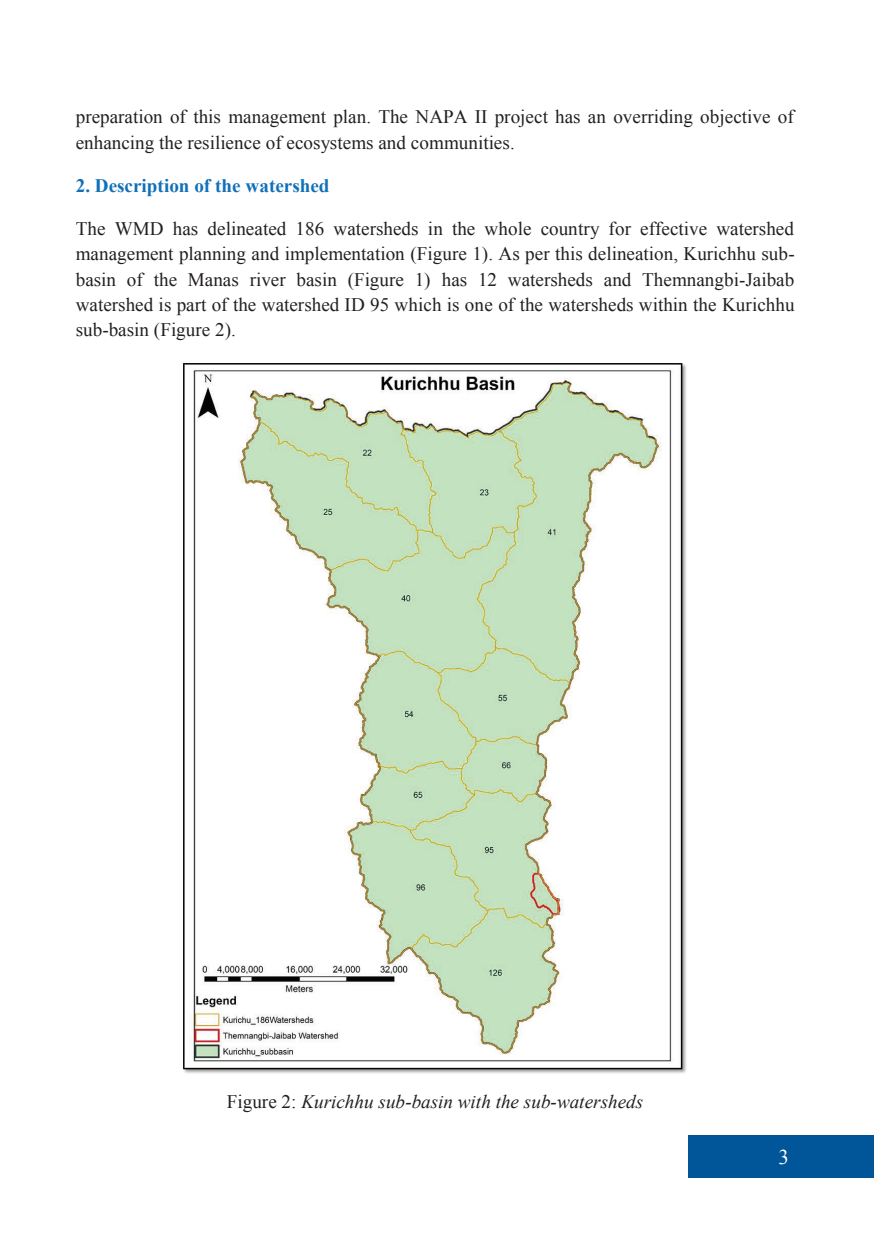
<style>
.page{position:relative;width:874px;height:1241px;background:#fff}
.page>*{position:absolute;margin:0;border:0;box-sizing:border-box;transform-origin:0 0}
.t1{font:21px "Times New Roman";color:#fff}
.t2{font:19.07px/25.2px "Times New Roman";color:#231f20}
.t3{font:italic 19.07px "Times New Roman";color:#231f20}
.t4{font:700 19.07px "Times New Roman";color:#1070b9}
.s1{font-style:normal}
</style>
<div class="page">
<div style="left:688px;top:1134px;width:185px;height:43px;background:#015599"></div>
<img style="left:183px;top:363px;width:504px;height:710px">
<p class="t2" style="left:76px;top:104px;width:719px">preparation of this management plan. The NAPA II project has an overriding objective of enhancing the resilience of ecosystems and communities.</p>
<p class="t4" style="left:76px;top:173px;width:255px">2. Description of the watershed</p>
<p class="t2" style="left:76px;top:215px;width:720px;text-align:justify">The WMD has delineated 186 watersheds in the whole country for effective watershed management planning and implementation (Figure 1). As per this delineation, Kurichhu sub&shy;basin of the Manas river basin (Figure 1) has 12 watersheds and Themnangbi-Jaibab watershed is part of the watershed ID 95 which is one of the watersheds within the Kurichhu sub-basin (Figure 2).</p>
<p class="t3" style="left:227px;top:1088px;width:417px"><span class="s1">Figure 2:</span> Kurichhu sub-basin with the sub-watersheds</p>
<p class="t1" style="left:778px;top:1142px;width:12px">3</p>
</div>
